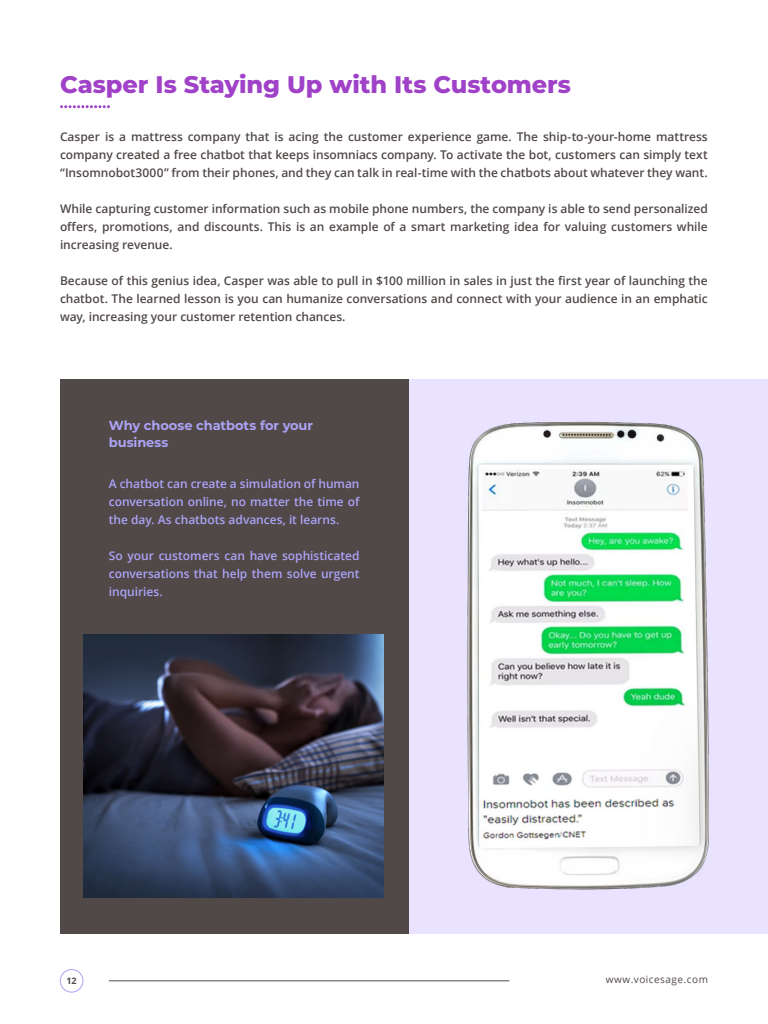
<style>
.page{position:relative;width:768px;height:1024px;background:#fff}
.page>*{position:absolute;margin:0;border:0;box-sizing:border-box;transform-origin:0 0}
.t1{font:800 24px "Montserrat";color:#a042c8}
.t2{font:700 13px/17px "Montserrat";letter-spacing:-.005em;color:#aba3f5}
.t3{font:600 12px/18px "Open Sans";letter-spacing:-.005em;color:#514948;text-align:justify}
.t4{font:600 12px/18px "Open Sans";letter-spacing:-.005em;color:#aba3f5;text-align:justify}
.t5{font:10px "Open Sans";letter-spacing:.05em;color:#514948}
.t6{font:700 9px "Open Sans";color:#514948}
</style>
<div class="page">
<div style="left:408px;top:379px;width:360px;height:555px;background:#e9e3ff"></div>
<img style="left:408px;top:400px;width:301px;height:513px">
<div style="left:60px;top:379px;width:348px;height:555px;background:#514948"></div>
<svg style="left:62px;top:105px;width:47px;height:3px"></svg>
<img style="left:83px;top:634px;width:301px;height:264px">
<hr style="left:109px;top:981px;width:400px;height:1px;background:#514948">
<div style="left:60px;top:969px;width:23px;height:24px;border:1px solid #aba3f5;border-radius:50%"></div>
<h1 class="t1" style="left:60px;top:67px;width:512px">Casper Is Staying Up with Its Customers</h1>
<p class="t3" style="left:60px;top:127px;width:649px">Casper is a mattress company that is acing the customer experience game. The ship-to-your-home mattress company created a free chatbot that keeps insomniacs company. To activate the bot, customers can simply text “Insomnobot3000” from their phones, and they can talk in real-time with the chatbots about whatever they want.</p>
<p class="t3" style="left:60px;top:199px;width:649px">While capturing customer information such as mobile phone numbers, the company is able to send personalized offers, promotions, and discounts. This is an example of a smart marketing idea for valuing customers while increasing revenue.</p>
<p class="t3" style="left:60px;top:271px;width:649px">Because of this genius idea, Casper was able to pull in $100 million in sales in just the first year of launching the chatbot. The learned lesson is you can humanize conversations and connect with your audience in an emphatic way, increasing your customer retention chances.</p>
<p class="t2" style="left:109px;top:416px;width:206px">Why choose chatbots for your business</p>
<p class="t4" style="left:109px;top:474px;width:252px">A chatbot can create a simulation of human conversation online, no matter the time of the day. As chatbots advances, it learns.</p>
<p class="t4" style="left:109px;top:546px;width:252px">So your customers can have sophisticated conversations that help them solve urgent inquiries.</p>
<p class="t6" style="left:66px;top:974px;width:12px">12</p>
<p class="t5" style="left:606px;top:973px;width:104px">www.voicesage.com</p>
</div>
